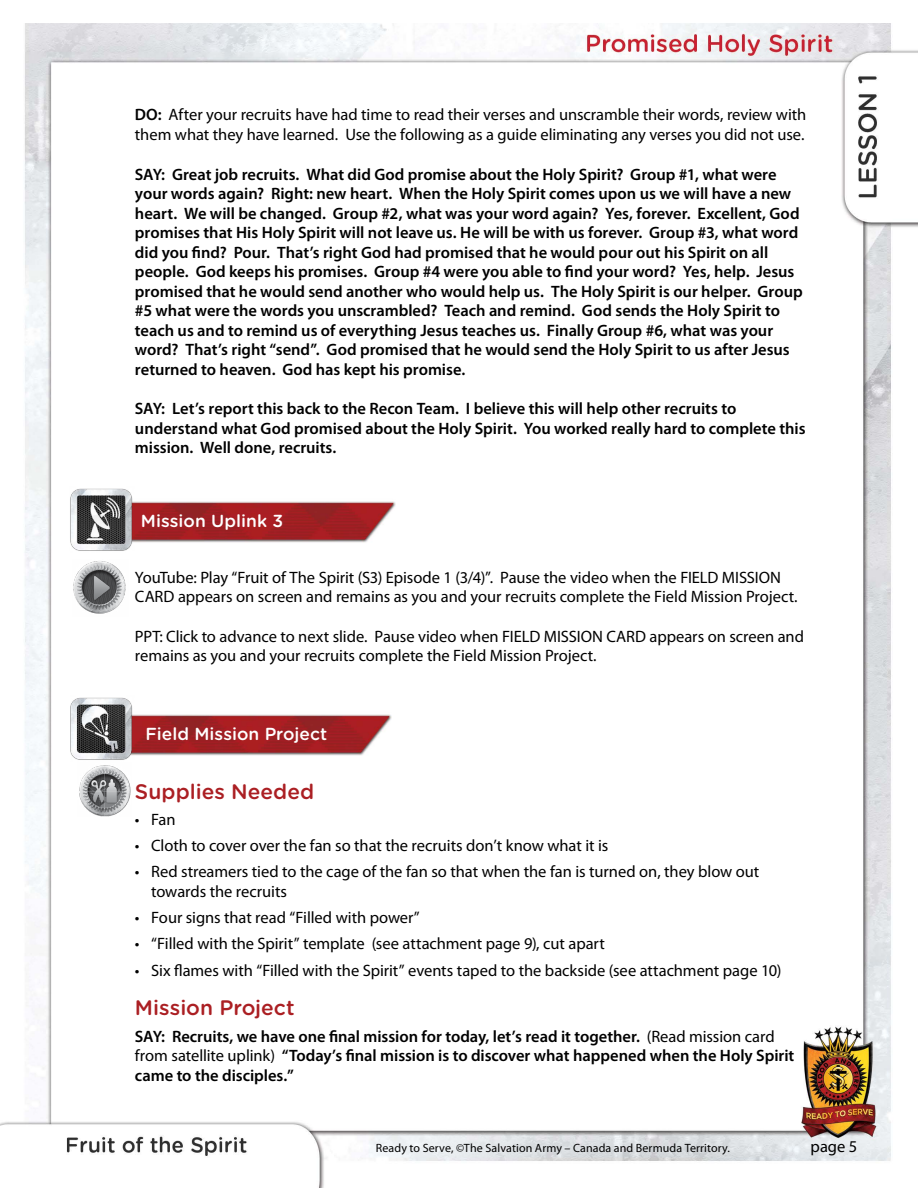
<style>
.page{position:relative;width:918px;height:1188px;background:#fff}
.page>*{position:absolute;margin:0;border:0;box-sizing:border-box;transform-origin:0 0}
.t1{font:500 21px "Gotham Rounded";color:#ab1f23}
.t2{font:500 17.4px "Gotham Rounded";color:#fff}
.t3{font:600 16.5px/19.5px "Myriad Pro";color:#000}
.t4{font:16.5px/19.5px "Myriad Pro";letter-spacing:-.005em;color:#000}
.t5{font:12px "Myriad Pro";letter-spacing:.01em;color:#000}
.s1{font-weight:600}
.s2{font-weight:400}
</style>
<div class="page">
<img style="left:0;top:23px;width:918px;height:1165px">
<img style="left:135px;top:498px;width:261px;height:45px">
<img style="left:70px;top:486px;width:65px;height:66px">
<img style="left:73px;top:560px;width:56px;height:57px">
<img style="left:135px;top:711px;width:257px;height:45px">
<img style="left:70px;top:696px;width:65px;height:66px">
<img style="left:78px;top:763px;width:54px;height:53px">
<p class="t4" style="left:135px;top:105px;width:673px"><span class="s1">DO:</span> After your recruits have had time to read their verses and unscramble their words, review with them what they have learned. Use the following as a guide eliminating any verses you did not use.</p>
<p class="t3" style="left:135px;top:164px;width:669px">SAY: Great job recruits. What did God promise about the Holy Spirit? Group #1, what were your words again? Right: new heart. When the Holy Spirit comes upon us we will have a new heart. We will be changed. Group #2, what was your word again? Yes, forever. Excellent, God promises that His Holy Spirit will not leave us. He will be with us forever. Group #3, what word did you find? Pour. That’s right God had promised that he would pour out his Spirit on all people. God keeps his promises. Group #4 were you able to find your word? Yes, help. Jesus promised that he would send another who would help us. The Holy Spirit is our helper. Group #5 what were the words you unscrambled? Teach and remind. God sends the Holy Spirit to teach us and to remind us of everything Jesus teaches us. Finally Group #6, what was your word? That’s right “send”. God promised that he would send the Holy Spirit to us after Jesus returned to heaven. God has kept his promise.</p>
<p class="t3" style="left:135px;top:399px;width:672px">SAY: Let’s report this back to the Recon Team. I believe this will help other recruits to understand what God promised about the Holy Spirit. You worked really hard to complete this mission. Well done, recruits.</p>
<p class="t2" style="left:141px;top:509px;width:144px">Mission Uplink 3</p>
<p class="t4" style="left:135px;top:567px;width:664px">YouTube: Play “Fruit of The Spirit (S3) Episode 1 (3/4)”. Pause the video when the FIELD MISSION<br>CARD appears on screen and remains as you and your recruits complete the Field Mission Project.</p>
<p class="t4" style="left:135px;top:626px;width:670px">PPT: Click to advance to next slide. Pause video when FIELD MISSION CARD appears on screen and remains as you and your recruits complete the Field Mission Project.</p>
<p class="t2" style="left:146px;top:721px;width:183px">Field Mission Project</p>
<p class="t1" style="left:135px;top:776px;width:181px">Supplies Needed</p>
<p class="t4" style="left:135px;top:809px;width:42px">• Fan</p>
<p class="t4" style="left:135px;top:836px;width:475px">• Cloth to cover over the fan so that the recruits don’t know what it is</p>
<p class="t4" style="left:151px;top:862px;width:610px;text-indent:-16px">• Red streamers tied to the cage of the fan so that when the fan is turned on, they blow out towards the recruits</p>
<p class="t4" style="left:135px;top:908px;width:286px">• Four signs that read “Filled with power”</p>
<p class="t4" style="left:135px;top:934px;width:471px">• “Filled with the Spirit” template (see attachment page 9), cut apart</p>
<p class="t4" style="left:135px;top:960px;width:648px">• Six flames with “Filled with the Spirit” events taped to the backside (see attachment page 10)</p>
<p class="t1" style="left:135px;top:993px;width:161px">Mission Project</p>
<p class="t3" style="left:135px;top:1026px;width:661px">SAY: Recruits, we have one final mission for today, let’s read it together. <span class="s2">(Read mission card from satellite uplink)</span> “Today’s final mission is to discover what happened when the Holy Spirit came to the disciples.”</p>
<p class="t5" style="left:376px;top:1141px;width:356px">Ready to Serve, ©The Salvation Army – Canada and Bermuda Territory.</p>
<p class="t4" style="left:811px;top:1136px;width:48px">page 5</p>
</div>
